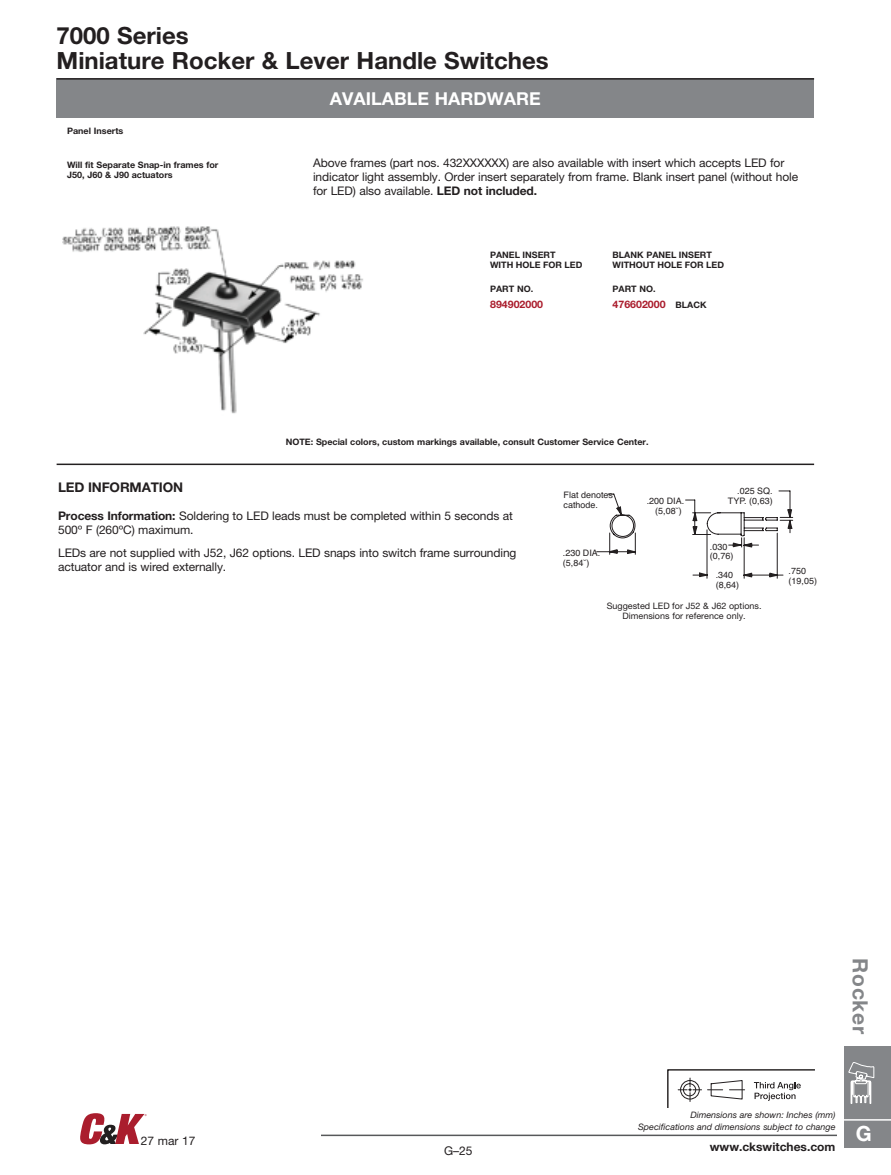
<style>
.page{position:relative;width:891px;height:1175px;background:#fff}
.page>*{position:absolute;margin:0;border:0;box-sizing:border-box;transform-origin:0 0}
.t1{font:700 23.7px/25.2px "Helvetica Neue LT Std";color:#231f20}
.t2{font:700 21px "Helvetica Neue";letter-spacing:.03em;color:#848689}
.t3{font:700 21px "Helvetica Neue";color:#fff}
.t4{font:700 17.85px "Helvetica Neue LT Std";color:#fff}
.t5{font:700 13.35px "Helvetica Neue LT Std";letter-spacing:-.01em;color:#231f20}
.t6{font:12px "Helvetica Neue LT Std";color:#231f20}
.t7{font:11.85px/14.1px "Helvetica Neue LT Std";letter-spacing:-.01em;color:#231f20}
.t8{font:700 11.85px "Helvetica Neue LT Std";color:#231f20}
.t9{font:700 10.35px "Helvetica Neue LT Std";color:#aa1d2d}
.t10{font:700 8.85px/10.4px "Helvetica Neue LT Std";color:#231f20}
.t11{font:8.85px/9.9px "Helvetica";color:#231f20}
.t12{font:italic 8.85px/11.9px "Helvetica Neue LT Std";color:#231f20;text-align:right}
.t13{font:8.85px/10.4px "Helvetica Neue LT Std";color:#231f20;text-align:center}
.s1{font-weight:700}
.s2{font-size:8.85px;color:#231f20}
</style>
<div class="page">
<div style="left:844px;top:1045px;width:47px;height:102px;background:#848689"></div>
<hr style="left:844px;top:1119px;width:47px;height:1px;background:#fff">
<svg style="left:848px;top:1062px;width:27px;height:42px"></svg>
<hr style="left:321px;top:1134px;width:516px;height:2px;background:#57585a">
<svg style="left:80px;top:1113px;width:67px;height:31px"></svg>
<hr style="left:57px;top:78px;width:757px;height:2px;background:#231f20">
<svg style="left:667px;top:1069px;width:147px;height:38px"></svg>
<div style="left:57px;top:80px;width:757px;height:37px;background:#848689"></div>
<img style="left:63px;top:226px;width:300px;height:188px">
<svg style="left:596px;top:490px;width:197px;height:89px"></svg>
<hr style="left:57px;top:463px;width:757px;height:2px;background:#231f20">
<h1 class="t1" style="left:57px;top:22px;width:494px">7000 Series<br>Miniature Rocker &amp; Lever Handle Switches</h1>
<h3 class="t4" style="left:330px;top:88px;width:212px">AVAILABLE HARDWARE</h3>
<p class="t10" style="left:67px;top:126px;width:58px">Panel Inserts</p>
<p class="t10" style="left:67px;top:159px;width:153px">Will fit Separate Snap-in frames for<br>J50, J60 &amp; J90 actuators</p>
<p class="t7" style="left:313px;top:155px;width:487px">Above frames (part nos. 432XXXXXX) are also available with insert which accepts LED for indicator light assembly. Order insert separately from frame. Blank insert panel (without hole for LED) also available. <span class="s1">LED not included.</span></p>
<p class="t10" style="left:490px;top:249px;width:94px">PANEL INSERT<br>WITH HOLE FOR LED</p>
<p class="t10" style="left:490px;top:283px;width:45px">PART NO.</p>
<p class="t9" style="left:490px;top:298px;width:55px">894902000</p>
<p class="t10" style="left:613px;top:249px;width:113px">BLANK PANEL INSERT<br>WITHOUT HOLE FOR LED</p>
<p class="t10" style="left:613px;top:283px;width:45px">PART NO.</p>
<p class="t9" style="left:613px;top:298px;width:95px">476602000 <span class="s2">BLACK</span></p>
<p class="t10" style="left:286px;top:437px;width:364px">NOTE: Special colors, custom markings available, consult Customer Service Center.</p>
<p class="t5" style="left:58px;top:479px;width:127px">LED INFORMATION</p>
<p class="t7" style="left:58px;top:508px;width:456px"><span class="s1">Process Information:</span> Soldering to LED leads must be completed within 5 seconds at<br>500º F (260ºC) maximum.</p>
<p class="t7" style="left:58px;top:545px;width:460px">LEDs are not supplied with J52, J62 options. LED snaps into switch frame surrounding actuator and is wired externally.</p>
<p class="t11" style="left:564px;top:490px;width:51px">Flat denotes cathode.</p>
<p class="t11" style="left:563px;top:548px;width:39px">.230 DIA. (5,84˘)</p>
<p class="t11" style="left:647px;top:496px;width:39px;text-align:right">.200 DIA. (5,08˘)</p>
<p class="t11" style="left:728px;top:486px;width:46px;text-align:right">.025 SQ.<br>TYP. (0,63)</p>
<p class="t11" style="left:710px;top:542px;width:25px">.030 (0,76)</p>
<p class="t11" style="left:716px;top:570px;width:25px">.340 (8,64)</p>
<p class="t13" style="left:607px;top:600px;width:156px">Suggested LED for J52 &amp; J62 options.<br>Dimensions for reference only.</p>
<p class="t11" style="left:789px;top:566px;width:30px">.750 (19,05)</p>
<p class="t7" style="left:141px;top:1134px;width:56px">27 mar 17</p>
<p class="t6" style="left:444px;top:1143px;width:30px">G–25</p>
<h2 class="t2" style="left:873px;top:958px;width:77px;rotate:90deg">Rocker</h2>
<p class="t12" style="left:638px;top:1108px;width:199px">Dimensions are shown: Inches (mm)<br>Specifications and dimensions subject to change</p>
<p class="t8" style="left:710px;top:1139px;width:127px">www.ckswitches.com</p>
<h2 class="t3" style="left:856px;top:1121px;width:17px">G</h2>
</div>
